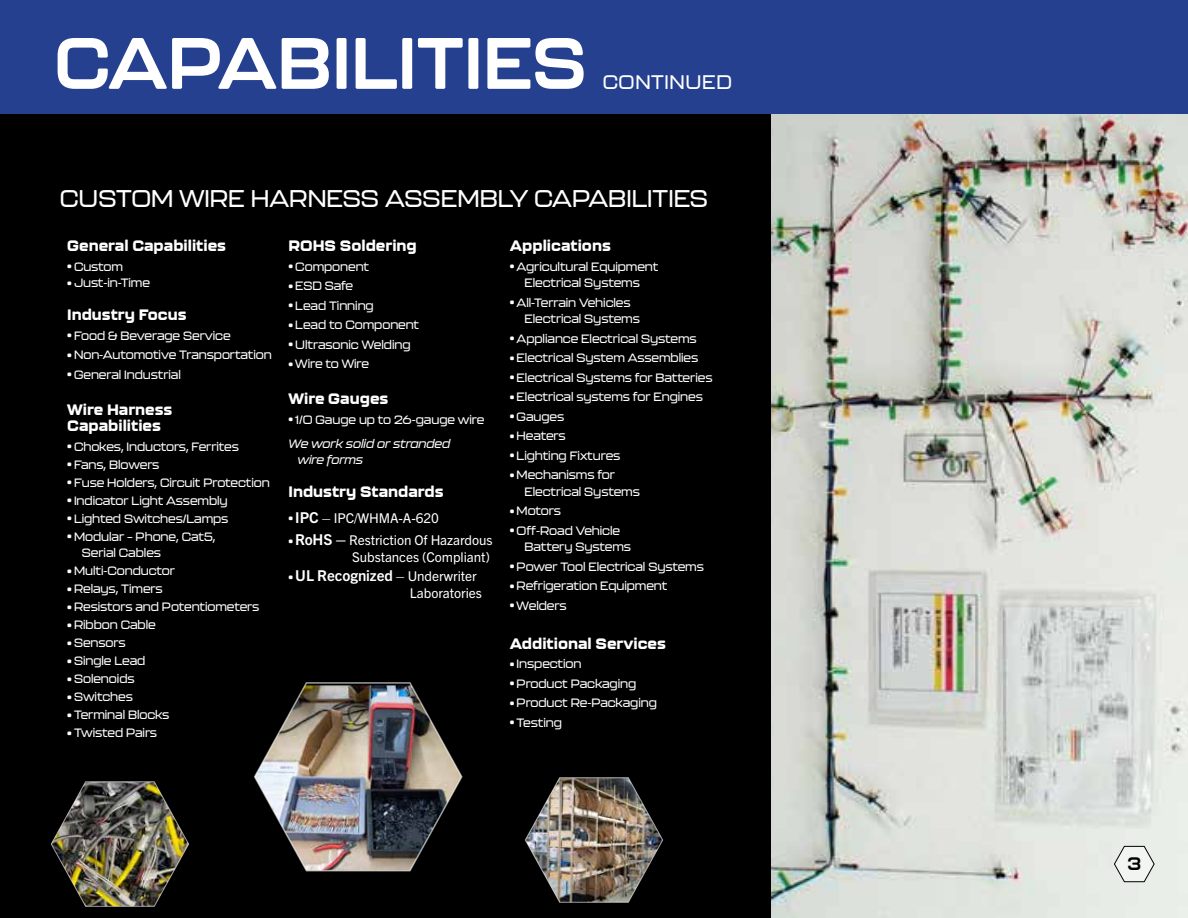
<style>
.page{position:relative;width:1188px;height:918px;background:#fff}
.page>*{position:absolute;margin:0;border:0;box-sizing:border-box;transform-origin:0 0}
.t1{font:700 72px "Kallisto";color:#fff}
.t2{font:500 24px "Kallisto";color:#fff}
.t3{font:500 19.5px "Kallisto";letter-spacing:.03em;color:#fff}
.t4{font:700 18px "Kallisto";color:#000}
.t5{font:800 15px/16.5px "Kallisto";color:#fff}
.t6{font:700 15px "Trade Gothic Next LT Pro";letter-spacing:-.005em;color:#fff}
.t7{font:13.5px/16.5px "Trade Gothic Next LT Pro";letter-spacing:-.005em;color:#fff;text-align:right}
.t8{font:500 12px/16.5px "Kallisto";letter-spacing:-.005em;color:#fff}
.t9{font:italic 500 12px "Kallisto";letter-spacing:-.005em;color:#fff}
.s1{font-size:9px}
.s2{font-style:italic}
.s3{font-family:"Kallisto";font-weight:500;font-size:9px}
.s4{font-weight:700;font-size:15px}
.s5{font-weight:800;font-size:15px}
.s6{font-weight:400;font-size:13.5px}
</style>
<div class="page">
<img style="left:770px;top:114px;width:418px;height:804px">
<div style="left:0;top:94px;width:770px;height:824px;background:#000"></div>
<div style="left:0;top:0;width:1188px;height:114px;background:#25408f"></div>
<img style="left:525px;top:777px;width:138px;height:126px">
<img style="left:254px;top:682px;width:209px;height:190px">
<img style="left:50px;top:781px;width:139px;height:126px">
<svg style="left:1114px;top:845px;width:41px;height:37px"></svg>
<h1 class="t1" style="left:54px;top:20px;width:534px">CAPABILITIES</h1>
<h3 class="t3" style="left:603px;top:70px;width:131px">CONTINUED</h3>
<h2 class="t2" style="left:60px;top:184px;width:650px">CUSTOM WIRE HARNESS ASSEMBLY CAPABILITIES</h2>
<p class="t5" style="left:67px;top:237px;width:160px">General Capabilities</p>
<p class="t8" style="left:67px;top:258px;width:57px"><span class="s1">•</span> Custom</p>
<p class="t8" style="left:67px;top:275px;width:84px"><span class="s1">•</span> Just-in-Time</p>
<p class="t5" style="left:67px;top:306px;width:121px">Industry Focus</p>
<p class="t8" style="left:67px;top:327px;width:165px"><span class="s1">•</span> Food &amp; Beverage Service</p>
<p class="t8" style="left:67px;top:347px;width:206px"><span class="s1">•</span> Non-Automotive Transportation</p>
<p class="t8" style="left:67px;top:366px;width:115px"><span class="s1">•</span> General Industrial</p>
<p class="t5" style="left:67px;top:401px;width:107px">Wire Harness<br>Capabilities</p>
<p class="t8" style="left:67px;top:438px;width:173px"><span class="s1">•</span> Chokes, Inductors, Ferrites</p>
<p class="t8" style="left:67px;top:456px;width:94px"><span class="s1">•</span> Fans, Blowers</p>
<p class="t8" style="left:67px;top:474px;width:204px"><span class="s1">•</span> Fuse Holders, Circuit Protection</p>
<p class="t8" style="left:67px;top:492px;width:162px"><span class="s1">•</span> Indicator Light Assembly</p>
<p class="t8" style="left:67px;top:510px;width:163px"><span class="s1">•</span> Lighted Switches/Lamps</p>
<p class="t8" style="left:82px;top:528px;width:135px;text-indent:-15px"><span class="s1">•</span> Modular – Phone, Cat5,<br>Serial Cables</p>
<p class="t8" style="left:67px;top:563px;width:109px"><span class="s1">•</span> Multi-Conductor</p>
<p class="t8" style="left:67px;top:581px;width:97px"><span class="s1">•</span> Relays, Timers</p>
<p class="t8" style="left:67px;top:599px;width:194px"><span class="s1">•</span> Resistors and Potentiometers</p>
<p class="t8" style="left:67px;top:617px;width:90px"><span class="s1">•</span> Ribbon Cable</p>
<p class="t8" style="left:67px;top:635px;width:60px"><span class="s1">•</span> Sensors</p>
<p class="t8" style="left:67px;top:653px;width:80px"><span class="s1">•</span> Single Lead</p>
<p class="t8" style="left:67px;top:671px;width:69px"><span class="s1">•</span> Solenoids</p>
<p class="t8" style="left:67px;top:689px;width:67px"><span class="s1">•</span> Switches</p>
<p class="t8" style="left:67px;top:707px;width:104px"><span class="s1">•</span> Terminal Blocks</p>
<p class="t8" style="left:67px;top:725px;width:91px"><span class="s1">•</span> Twisted Pairs</p>
<p class="t5" style="left:288px;top:237px;width:130px">ROHS Soldering</p>
<p class="t8" style="left:288px;top:258px;width:82px"><span class="s1">•</span> Component</p>
<p class="t8" style="left:288px;top:278px;width:66px"><span class="s1">•</span> ESD Safe</p>
<p class="t8" style="left:288px;top:297px;width:87px"><span class="s1">•</span> Lead Tinning</p>
<p class="t8" style="left:288px;top:317px;width:132px"><span class="s1">•</span> Lead to Component</p>
<p class="t8" style="left:288px;top:336px;width:124px"><span class="s1">•</span> Ultrasonic Welding</p>
<p class="t8" style="left:288px;top:356px;width:82px"><span class="s1">•</span> Wire to Wire</p>
<p class="t5" style="left:288px;top:390px;width:101px">Wire Gauges</p>
<p class="t8" style="left:288px;top:407px;width:197px;line-height:24px"><span class="s1">•</span> 1/O Gauge up to 26-gauge wire<br><span class="s2">We work solid or stranded</span></p>
<p class="t9" style="left:298px;top:453px;width:67px">wire forms</p>
<p class="t5" style="left:288px;top:483px;width:157px">Industry Standards</p>
<p class="t7" style="left:288px;top:509px;width:152px"><span class="s3">•</span> <span class="s4">IPC</span> – IPC/WHMA-A-620</p>
<p class="t7" style="left:288px;top:531px;width:206px"><span class="s3">•</span> <span class="s4">RoHS</span> <span class="s5">–</span> Restriction Of Hazardous<br>Substances (Compliant)</p>
<p class="t6" style="left:288px;top:565px;width:190px"><span class="s3">•</span> UL Recognized <span class="s6">– Underwriter</span></p>
<p class="t7" style="left:410px;top:584px;width:73px">Laboratories</p>
<p class="t5" style="left:510px;top:237px;width:102px">Applications</p>
<p class="t8" style="left:510px;top:258px;width:150px;text-align:center"><span class="s1">•</span> Agricultural Equipment<br>Electrical Systems</p>
<p class="t8" style="left:525px;top:294px;width:117px;text-indent:-15px"><span class="s1">•</span> All-Terrain Vehicles<br>Electrical Systems</p>
<p class="t8" style="left:510px;top:330px;width:188px"><span class="s1">•</span> Appliance Electrical Systems</p>
<p class="t8" style="left:510px;top:350px;width:190px"><span class="s1">•</span> Electrical System Assemblies</p>
<p class="t8" style="left:510px;top:369px;width:204px"><span class="s1">•</span> Electrical Systems for Batteries</p>
<p class="t8" style="left:510px;top:389px;width:195px"><span class="s1">•</span> Electrical systems for Engines</p>
<p class="t8" style="left:510px;top:408px;width:56px"><span class="s1">•</span> Gauges</p>
<p class="t8" style="left:510px;top:428px;width:57px"><span class="s1">•</span> Heaters</p>
<p class="t8" style="left:510px;top:447px;width:112px"><span class="s1">•</span> Lighting Fixtures</p>
<p class="t8" style="left:525px;top:467px;width:117px;text-indent:-15px"><span class="s1">•</span> Mechanisms for<br>Electrical Systems</p>
<p class="t8" style="left:510px;top:503px;width:53px"><span class="s1">•</span> Motors</p>
<p class="t8" style="left:525px;top:522px;width:108px;text-indent:-15px"><span class="s1">•</span> Off-Road Vehicle<br>Battery Systems</p>
<p class="t8" style="left:510px;top:558px;width:196px"><span class="s1">•</span> Power Tool Electrical Systems</p>
<p class="t8" style="left:510px;top:578px;width:159px"><span class="s1">•</span> Refrigeration Equipment</p>
<p class="t8" style="left:510px;top:597px;width:58px"><span class="s1">•</span> Welders</p>
<p class="t5" style="left:510px;top:635px;width:158px">Additional Services</p>
<p class="t8" style="left:510px;top:656px;width:73px"><span class="s1">•</span> Inspection</p>
<p class="t8" style="left:510px;top:675px;width:128px"><span class="s1">•</span> Product Packaging</p>
<p class="t8" style="left:510px;top:695px;width:149px"><span class="s1">•</span> Product Re-Packaging</p>
<p class="t8" style="left:510px;top:714px;width:54px"><span class="s1">•</span> Testing</p>
<h3 class="t4" style="left:1127px;top:853px;width:15px">3</h3>
</div>
